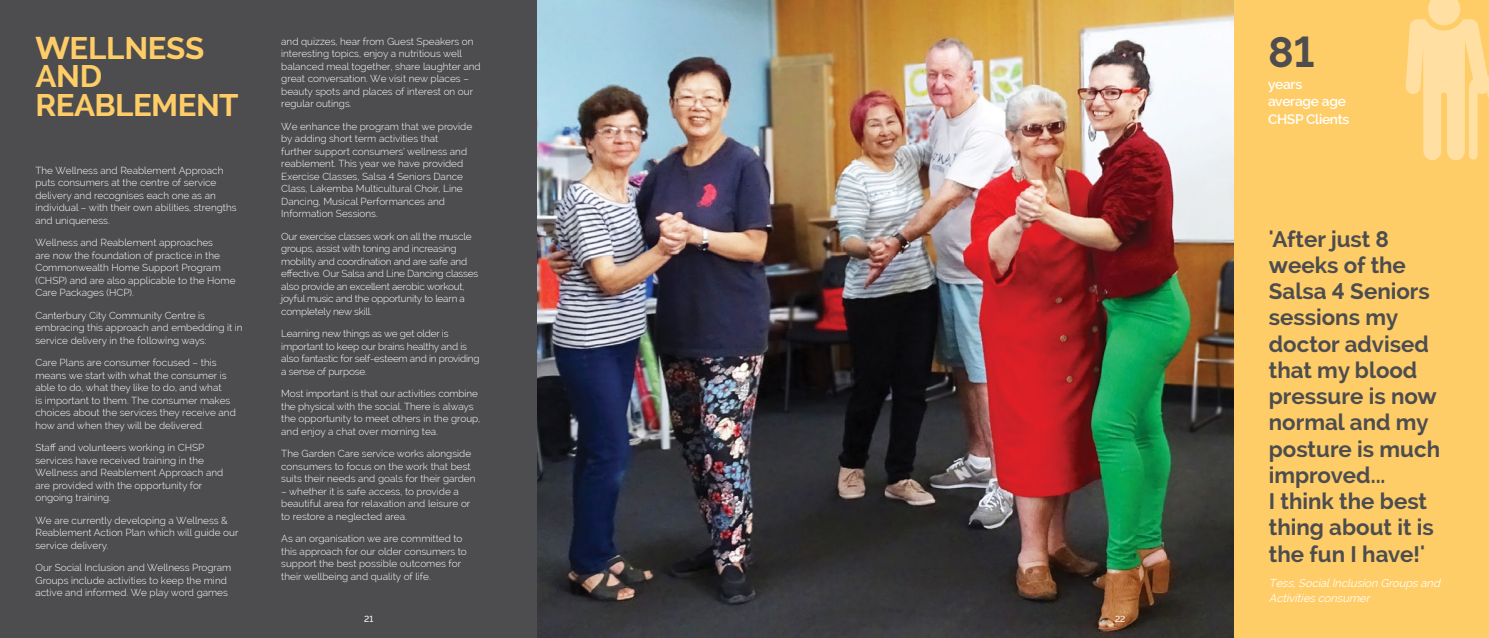
<style>
.page{position:relative;width:1489px;height:638px;background:#fff}
.page>*{position:absolute;margin:0;border:0;box-sizing:border-box;transform-origin:0 0}
.t1{font:700 42.5px "Raleway";color:#4d4d4f}
.t2{font:700 31.25px/28.8px "Raleway";letter-spacing:-.02em;color:#ffcd67}
.t3{font:700 22.5px/26.2px "Raleway";color:#4d4d4f}
.t4{font:600 13.75px/17.5px "Raleway";letter-spacing:-.02em;color:#fff}
.t5{font:italic 11.25px/15px "Raleway";color:#fff}
.t6{font:300 10px/12.5px "Raleway";color:#fff}
.t7{font:300 10px/12.5px "Raleway";letter-spacing:-.02em;color:#fff}
.t8{font:500 8.75px "Raleway";color:#fff}
</style>
<div class="page">
<div style="left:0;top:0;width:1488px;height:638px;background:#4d4d4f"></div>
<img style="left:537px;top:0;width:697px;height:638px">
<div style="left:1234px;top:0;width:254px;height:638px;background:#ffcd67"></div>
<svg style="left:1405px;top:0;width:83px;height:160px"></svg>
<h2 class="t2" style="left:35px;top:33px;width:205px">WELLNESS<br>AND<br>REABLEMENT</h2>
<p class="t6" style="left:35px;top:164px;width:203px">The Wellness and Reablement Approach puts consumers at the centre of service delivery and recognises each one as an individual – with their own abilities, strengths and uniqueness.</p>
<p class="t6" style="left:35px;top:237px;width:201px">Wellness and Reablement approaches<br>are now the foundation of practice in the Commonwealth Home Support Program (CHSP) and are also applicable to the Home Care Packages (HCP).</p>
<p class="t6" style="left:35px;top:309px;width:209px">Canterbury City Community Centre is embracing this approach and embedding it in service delivery in the following ways:</p>
<p class="t6" style="left:35px;top:356px;width:202px">Care Plans are consumer focused – this means we start with what the consumer is able to do, what they like to do, and what<br>is important to them. The consumer makes choices about the services they receive and how and when they will be delivered.</p>
<p class="t6" style="left:35px;top:441px;width:189px">Staff and volunteers working in CHSP services have received training in the Wellness and Reablement Approach and are provided with the opportunity for ongoing training.</p>
<p class="t6" style="left:35px;top:514px;width:204px">We are currently developing a Wellness &amp;<br>Reablement Action Plan which will guide our service delivery.</p>
<p class="t6" style="left:35px;top:561px;width:197px">Our Social Inclusion and Wellness Program<br>Groups include activities to keep the mind active and informed. We play word games</p>
<p class="t6" style="left:281px;top:35px;width:201px">and quizzes, hear from Guest Speakers on interesting topics, enjoy a nutritious well balanced meal together, share laughter and great conversation. We visit new places – beauty spots and places of interest on our regular outings.</p>
<p class="t6" style="left:281px;top:120px;width:192px">We enhance the program that we provide by adding short term activities that<br>further support consumers’ wellness and reablement. This year we have provided Exercise Classes, Salsa 4 Seniors Dance Class, Lakemba Multicultural Choir, Line Dancing, Musical Performances and Information Sessions.</p>
<p class="t7" style="left:281px;top:230px;width:198px">Our exercise classes work on all the muscle groups, assist with toning and increasing mobility and coordination and are safe and effective. Our Salsa and Line Dancing classes also provide an excellent aerobic workout, joyful music and the opportunity to learn a completely new skill.</p>
<p class="t7" style="left:281px;top:327px;width:200px">Learning new things as we get older is important to keep our brains healthy and is also fantastic for self-esteem and in providing a sense of purpose.</p>
<p class="t6" style="left:281px;top:387px;width:200px">Most important is that our activities combine the physical with the social. There is always the opportunity to meet others in the group, and enjoy a chat over morning tea.</p>
<p class="t6" style="left:281px;top:447px;width:196px">The Garden Care service works alongside consumers to focus on the work that best suits their needs and goals for their garden</p>
<p class="t6" style="left:281px;top:485px;width:190px">– whether it is safe access, to provide a beautiful area for relaxation and leisure or to restore a neglected area.</p>
<p class="t6" style="left:281px;top:532px;width:187px">As an organisation we are committed to this approach for our older consumers to support the best possible outcomes for their wellbeing and quality of life.</p>
<p class="t8" style="left:364px;top:614px;width:11px">21</p>
<p class="t8" style="left:1114px;top:614px;width:12px">22</p>
<h1 class="t1" style="left:1267px;top:27px;width:48px">81</h1>
<h3 class="t4" style="left:1267px;top:75px;width:83px">years average age<br>CHSP Clients</h3>
<h3 class="t3" style="left:1268px;top:226px;width:173px">'After just 8 weeks of the<br>Salsa 4 Seniors sessions my doctor advised that my blood pressure is now normal and my posture is much improved...<br>I think the best thing about it is the fun I have!'</h3>
<p class="t5" style="left:1268px;top:576px;width:176px">Tess,SocialInclusion Groupsand<br>Activitiesconsumer</p>
</div>
